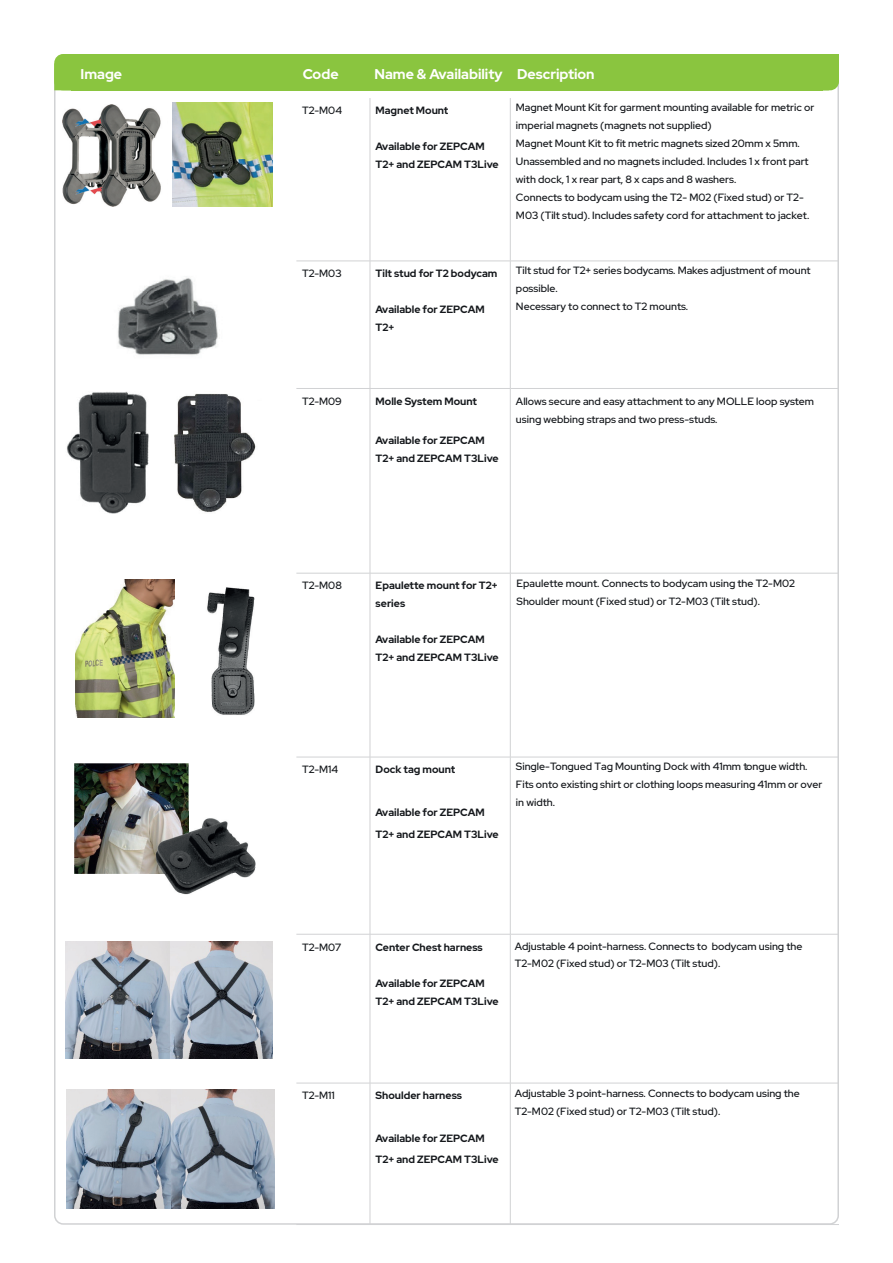
<style>
.page{position:relative;width:893px;height:1263px;background:#fff}
.page>*{position:absolute;margin:0;border:0;box-sizing:border-box;transform-origin:0 0}
.t1{font:700 14.1px "Red Hat Display";color:#fff}
.t2{font:500 10.5px/18px "Red Hat Display";color:#15181c}
.t3{font:700 10.5px/18px "Red Hat Display";color:#15181c}
</style>
<div class="page">
<svg style="left:54px;top:54px;width:6px;height:36px"></svg>
<div style="left:54px;top:54px;width:34px;height:36px;background:#8ac53f;border-radius:9px"></div>
<svg style="left:833px;top:54px;width:6px;height:36px"></svg>
<div style="left:806px;top:54px;width:33px;height:36px;background:#8ac53f;border-radius:9px"></div>
<div style="left:71px;top:54px;width:751px;height:36px;background:#8ac53f"></div>
<hr style="left:370px;top:98px;width:1px;height:163px;background:#d1d2d4">
<hr style="left:510px;top:98px;width:1px;height:163px;background:#d1d2d4">
<hr style="left:296px;top:261px;width:74px;height:1px;background:#d1d2d4">
<hr style="left:370px;top:261px;width:140px;height:1px;background:#d1d2d4">
<hr style="left:370px;top:261px;width:1px;height:127px;background:#d1d2d4">
<hr style="left:510px;top:261px;width:329px;height:1px;background:#d1d2d4">
<hr style="left:510px;top:261px;width:1px;height:127px;background:#d1d2d4">
<hr style="left:296px;top:388px;width:74px;height:1px;background:#d1d2d4">
<hr style="left:370px;top:388px;width:140px;height:1px;background:#d1d2d4">
<hr style="left:370px;top:389px;width:1px;height:184px;background:#d1d2d4">
<hr style="left:510px;top:388px;width:329px;height:1px;background:#d1d2d4">
<hr style="left:510px;top:389px;width:1px;height:184px;background:#d1d2d4">
<hr style="left:296px;top:573px;width:74px;height:1px;background:#d1d2d4">
<hr style="left:370px;top:573px;width:140px;height:1px;background:#d1d2d4">
<hr style="left:370px;top:573px;width:1px;height:184px;background:#d1d2d4">
<hr style="left:510px;top:573px;width:329px;height:1px;background:#d1d2d4">
<hr style="left:510px;top:573px;width:1px;height:184px;background:#d1d2d4">
<hr style="left:296px;top:757px;width:74px;height:1px;background:#d1d2d4">
<hr style="left:370px;top:757px;width:140px;height:1px;background:#d1d2d4">
<hr style="left:370px;top:757px;width:1px;height:177px;background:#d1d2d4">
<hr style="left:510px;top:757px;width:329px;height:1px;background:#d1d2d4">
<hr style="left:510px;top:757px;width:1px;height:177px;background:#d1d2d4">
<hr style="left:296px;top:934px;width:74px;height:1px;background:#d1d2d4">
<hr style="left:370px;top:934px;width:140px;height:1px;background:#d1d2d4">
<hr style="left:370px;top:934px;width:1px;height:149px;background:#d1d2d4">
<hr style="left:510px;top:934px;width:329px;height:1px;background:#d1d2d4">
<hr style="left:510px;top:934px;width:1px;height:149px;background:#d1d2d4">
<hr style="left:296px;top:1083px;width:74px;height:1px;background:#d1d2d4">
<hr style="left:370px;top:1083px;width:140px;height:1px;background:#d1d2d4">
<hr style="left:370px;top:1083px;width:1px;height:141px;background:#d1d2d4">
<hr style="left:510px;top:1083px;width:329px;height:1px;background:#d1d2d4">
<hr style="left:510px;top:1083px;width:1px;height:141px;background:#d1d2d4">
<hr style="left:296px;top:1224px;width:74px;height:1px;background:#d1d2d4">
<hr style="left:370px;top:1224px;width:140px;height:1px;background:#d1d2d4">
<hr style="left:510px;top:1224px;width:329px;height:1px;background:#d1d2d4">
<img style="left:67px;top:392px;width:189px;height:121px">
<img style="left:172px;top:102px;width:100px;height:104px">
<img style="left:66px;top:942px;width:206px;height:117px">
<img style="left:63px;top:105px;width:98px;height:101px">
<img style="left:75px;top:579px;width:100px;height:139px">
<img style="left:207px;top:587px;width:48px;height:128px">
<img style="left:118px;top:278px;width:100px;height:77px">
<img style="left:74px;top:763px;width:115px;height:111px">
<img style="left:164px;top:818px;width:92px;height:77px">
<img style="left:150px;top:812px;width:39px;height:62px">
<img style="left:67px;top:1089px;width:208px;height:120px">
<h1 class="t1" style="left:81px;top:65px;width:43px">Image</h1>
<h1 class="t1" style="left:303px;top:65px;width:37px">Code</h1>
<h1 class="t1" style="left:375px;top:65px;width:222px">Name &amp; Availability Description</h1>
<p class="t2" style="left:302px;top:102px;width:42px">T2-M04</p>
<p class="t3" style="left:376px;top:102px;width:74px">Magnet Mount</p>
<p class="t3" style="left:376px;top:138px;width:125px">Available for ZEPCAM<br>T2+ and ZEPCAM T3Live</p>
<p class="t2" style="left:516px;top:98px;width:300px">Magnet Mount Kit for garment mounting available for metric or imperial magnets (magnets not supplied)<br>Magnet Mount Kit to fit metric magnets sized 20mm x 5mm.<br>Unassembled and no magnets included. Includes 1 x front part with dock, 1 x rear part, 8 x caps and 8 washers.<br>Connects to bodycam using the T2- M02 (Fixed stud) or T2- M03 (Tilt stud). Includes safety cord for attachment to jacket.</p>
<p class="t2" style="left:302px;top:264px;width:41px">T2-M03</p>
<p class="t3" style="left:376px;top:264px;width:123px">Tilt stud for T2 bodycam</p>
<p class="t3" style="left:376px;top:300px;width:111px">Available for ZEPCAM<br>T2+</p>
<p class="t2" style="left:516px;top:261px;width:296px">Tilt stud for T2+ series bodycams. Makes adjustment of mount possible.<br>Necessary to connect to T2 mounts.</p>
<p class="t2" style="left:302px;top:392px;width:41px">T2-M09</p>
<p class="t3" style="left:376px;top:392px;width:103px">Molle System Mount</p>
<p class="t3" style="left:376px;top:432px;width:125px">Available for ZEPCAM<br>T2+ and ZEPCAM T3Live</p>
<p class="t2" style="left:516px;top:392px;width:300px">Allows secure and easy attachment to any MOLLE loop system using webbing straps and two press-studs.</p>
<p class="t2" style="left:302px;top:577px;width:41px">T2-M08</p>
<p class="t3" style="left:376px;top:577px;width:123px">Epaulette mount for T2+ series</p>
<p class="t3" style="left:376px;top:631px;width:125px">Available for ZEPCAM<br>T2+ and ZEPCAM T3Live</p>
<p class="t2" style="left:517px;top:574px;width:280px">Epaulette mount. Connects to bodycam using the T2-M02<br>Shoulder mount (Fixed stud) or T2-M03 (Tilt stud).</p>
<p class="t2" style="left:302px;top:760px;width:38px">T2-M14</p>
<p class="t3" style="left:376px;top:760px;width:81px">Dock tag mount</p>
<p class="t3" style="left:376px;top:802px;width:125px;line-height:21.6px">Available for ZEPCAM<br>T2+ and ZEPCAM T3Live</p>
<p class="t2" style="left:516px;top:757px;width:308px">Single-Tongued Tag Mounting Dock with 41mm tongue width.<br>Fits onto existing shirt or clothing loops measuring 41mm or over in width.</p>
<p class="t2" style="left:302px;top:938px;width:40px">T2-M07</p>
<p class="t3" style="left:376px;top:938px;width:109px">Center Chest harness</p>
<p class="t3" style="left:376px;top:974px;width:125px">Available for ZEPCAM<br>T2+ and ZEPCAM T3Live</p>
<p class="t2" style="left:515px;top:937px;width:289px">Adjustable 4 point-harness. Connects to bodycam using the<br>T2-M02 (Fixed stud) or T2-M03 (Tilt stud).</p>
<p class="t2" style="left:302px;top:1086px;width:34px">T2-M11</p>
<p class="t3" style="left:376px;top:1086px;width:88px">Shoulder harness</p>
<p class="t3" style="left:376px;top:1127px;width:125px;line-height:21.3px">Available for ZEPCAM<br>T2+ and ZEPCAM T3Live</p>
<p class="t2" style="left:515px;top:1084px;width:287px">Adjustable 3 point-harness. Connects to bodycam using the<br>T2-M02 (Fixed stud) or T2-M03 (Tilt stud).</p>
</div>
